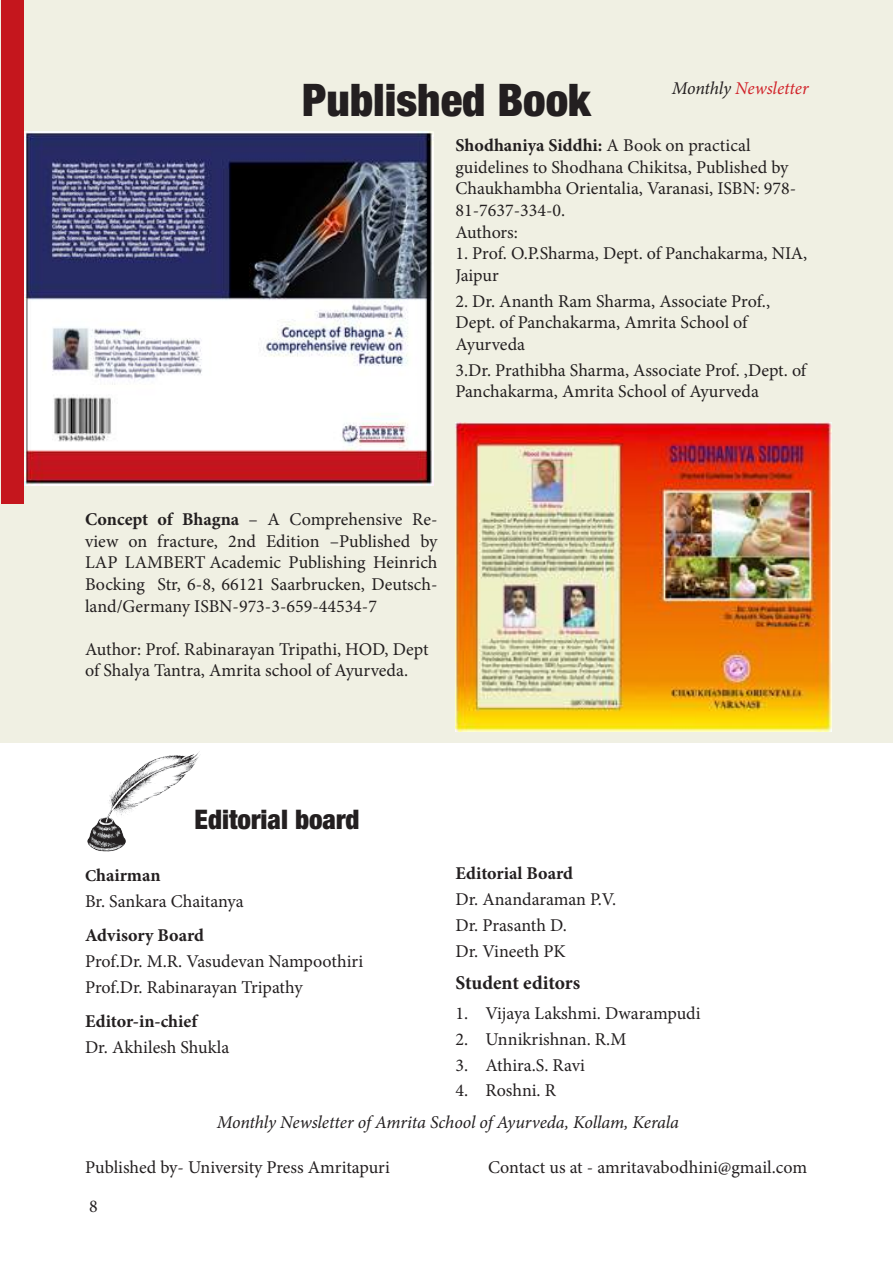
<style>
.page{position:relative;width:893px;height:1263px;background:#fff}
.page>*{position:absolute;margin:0;border:0;box-sizing:border-box;transform-origin:0 0}
.t1{font:900 condensed 45px "Helvetica Neue LT Std";color:#231f20}
.t2{font:900 condensed 27px "Helvetica Neue LT Std";color:#231f20}
.t3{font:700 19.5px "Minion Pro";letter-spacing:-.005em;color:#231f20}
.t4{font:18px/21.6px "Minion Pro";letter-spacing:-.005em;color:#231f20}
.t5{font:italic 18px "Minion Pro";letter-spacing:-.01em;color:#231f20}
.t6{font:700 18px "Minion Pro";color:#231f20}
.t7{font:italic 18px "Minion Pro";letter-spacing:-.01em;color:#d1232a}
.s1{color:#231f20}
.s2{font-weight:700}
.s3{font-weight:700;font-size:16.5px}
</style>
<div class="page">
<div style="left:0;top:0;width:893px;height:742px;background:#f0f0e3"></div>
<img style="left:24px;top:132px;width:410px;height:353px">
<div style="left:2px;top:0;width:22px;height:503px;background:#c5161d"></div>
<img style="left:455px;top:423px;width:377px;height:308px">
<img style="left:81px;top:742px;width:127px;height:110px">
<h1 class="t1" style="left:302px;top:72px;width:290px">Published Book</h1>
<p class="t7" style="left:672px;top:76px;width:138px"><span class="s1">Monthly</span> Newsletter</p>
<p class="t4" style="left:455px;top:135px;width:342px"><span class="s2">Shodhaniya Siddhi:</span> A Book on practical guidelines to Shodhana Chikitsa, Published by<br>Chaukhambha Orientalia, Varanasi, ISBN: 978-<br>81-7637-334-0.<br>Authors:</p>
<p class="t4" style="left:455px;top:243px;width:353px">1. Prof. O.P.Sharma, Dept. of Panchakarma, NIA,<br>Jaipur</p>
<p class="t4" style="left:455px;top:290px;width:316px">2. Dr. Ananth Ram Sharma, Associate Prof.,<br>Dept. of Panchakarma, Amrita School of<br>Ayurveda</p>
<p class="t4" style="left:455px;top:359px;width:352px">3.Dr. Prathibha Sharma, Associate Prof. ,Dept. of<br>Panchakarma, Amrita School of Ayurveda</p>
<p class="t4" style="left:85px;top:509px;width:354px;text-align:justify"><span class="s2">Concept of Bhagna</span> – A Comprehensive Re&shy;view on fracture, 2nd Edition –Published by LAP LAMBERT Academic Publishing Heinrich Bocking Str, 6-8, 66121 Saarbrucken, Deutsch&shy;land/Germany ISBN-973-3-659-44534-7</p>
<p class="t4" style="left:85px;top:638px;width:345px">Author: Prof. Rabinarayan Tripathi, HOD, Dept of Shalya Tantra, Amrita school of Ayurveda.</p>
<h2 class="t2" style="left:195px;top:802px;width:167px">Editorial board</h2>
<p class="t4" style="left:85px;top:862px;width:160px;line-height:25.8px"><span class="s3">C</span><span class="s2">hairman<br></span>Br. Sankara Chaitanya</p>
<p class="t6" style="left:85px;top:923px;width:120px">Advisory Board</p>
<p class="t4" style="left:85px;top:948px;width:280px;line-height:25.8px">Prof.Dr. M.R. Vasudevan Nampoothiri<br>Prof.Dr. Rabinarayan Tripathy</p>
<p class="t6" style="left:85px;top:1009px;width:114px">Editor-in-chief</p>
<p class="t4" style="left:85px;top:1037px;width:146px">Dr. Akhilesh Shukla</p>
<p class="t6" style="left:455px;top:861px;width:119px">Editorial Board</p>
<p class="t4" style="left:455px;top:886px;width:162px;line-height:25.8px">Dr. Anandaraman P.V.<br>Dr. Prasanth D.<br>Dr. Vineeth PK</p>
<p class="t3" style="left:455px;top:969px;width:126px">Student editors</p>
<p class="t4" style="left:455px;top:1002px;width:247px">1. Vijaya Lakshmi. Dwarampudi</p>
<p class="t4" style="left:455px;top:1028px;width:172px">2. Unnikrishnan. R.M</p>
<p class="t4" style="left:455px;top:1054px;width:131px">3. Athira.S. Ravi</p>
<p class="t4" style="left:455px;top:1080px;width:102px">4. Roshni. R</p>
<p class="t5" style="left:217px;top:1110px;width:464px">Monthly Newsletter of Amrita School of Ayurveda, Kollam, Kerala</p>
<p class="t4" style="left:85px;top:1156px;width:306px">Published by- University Press Amritapuri</p>
<p class="t4" style="left:488px;top:1156px;width:321px">Contact us at - amritavabodhini@gmail.com</p>
<p class="t4" style="left:89px;top:1196px;width:10px">8</p>
</div>
